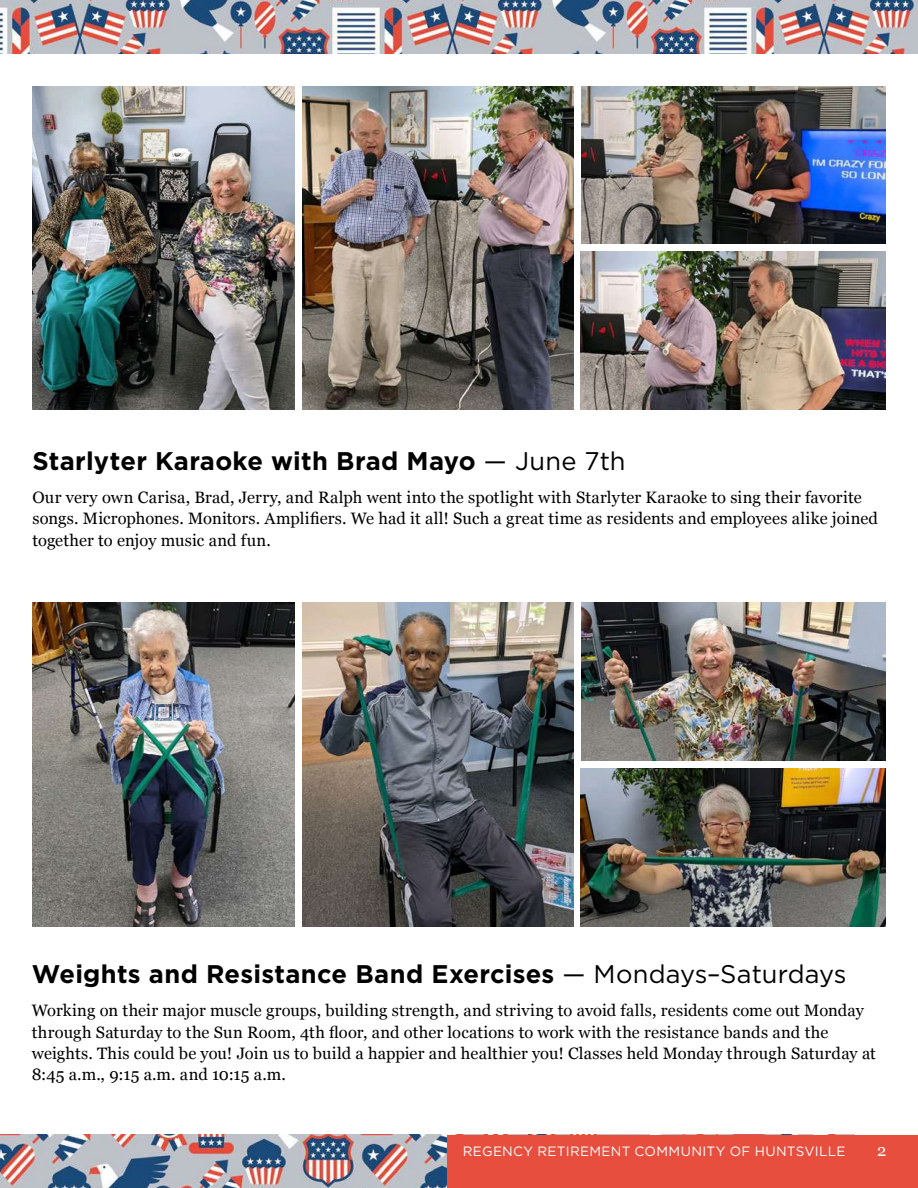
<style>
.page{position:relative;width:918px;height:1188px;background:#fff}
.page>*{position:absolute;margin:0;border:0;box-sizing:border-box;transform-origin:0 0}
.t1{font:700 25.5px "Gotham";letter-spacing:.01em;color:#000}
.t2{font:16.5px/21.3px "Georgia";letter-spacing:.005em;color:#000}
.t3{font:16.5px "Georgia";color:#fff}
.t4{font:13.5px "Gotham";letter-spacing:.025em;color:#fff}
.s1{font-weight:400}
</style>
<div class="page">
<img style="left:0;top:1135px;width:447px;height:53px">
<div style="left:447px;top:1135px;width:471px;height:53px;background:#e74e3d"></div>
<img style="left:0;top:0;width:918px;height:54px">
<img style="left:32px;top:86px;width:263px;height:323px">
<img style="left:32px;top:603px;width:263px;height:323px">
<img style="left:303px;top:86px;width:271px;height:323px">
<img style="left:303px;top:603px;width:271px;height:323px">
<img style="left:581px;top:86px;width:305px;height:158px">
<img style="left:581px;top:603px;width:305px;height:158px">
<img style="left:581px;top:252px;width:305px;height:157px">
<img style="left:581px;top:768px;width:305px;height:158px">
<h1 class="t1" style="left:32px;top:444px;width:595px">Starlyter Karaoke with Brad Mayo <span class="s1">— June 7th</span></h1>
<p class="t2" style="left:32px;top:486px;width:847px">Our very own Carisa, Brad, Jerry, and Ralph went into the spotlight with Starlyter Karaoke to sing their favorite songs. Microphones. Monitors. Amplifiers. We had it all! Such a great time as residents and employees alike joined together to enjoy music and fun.</p>
<h1 class="t1" style="left:32px;top:957px;width:816px">Weights and Resistance Band Exercises <span class="s1">— Mondays–Saturdays</span></h1>
<p class="t2" style="left:32px;top:999px;width:846px">Working on their major muscle groups, building strength, and striving to avoid falls, residents come out Monday through Saturday to the Sun Room, 4th floor, and other locations to work with the resistance bands and the weights. This could be you! Join us to build a happier and healthier you! Classes held Monday through Saturday at 8:45 a.m., 9:15 a.m. and 10:15 a.m.</p>
<p class="t4" style="left:463px;top:1143px;width:384px">REGENCY RETIREMENT COMMUNITY OF HUNTSVILLE</p>
<p class="t3" style="left:877px;top:1138px;width:11px">2</p>
</div>
